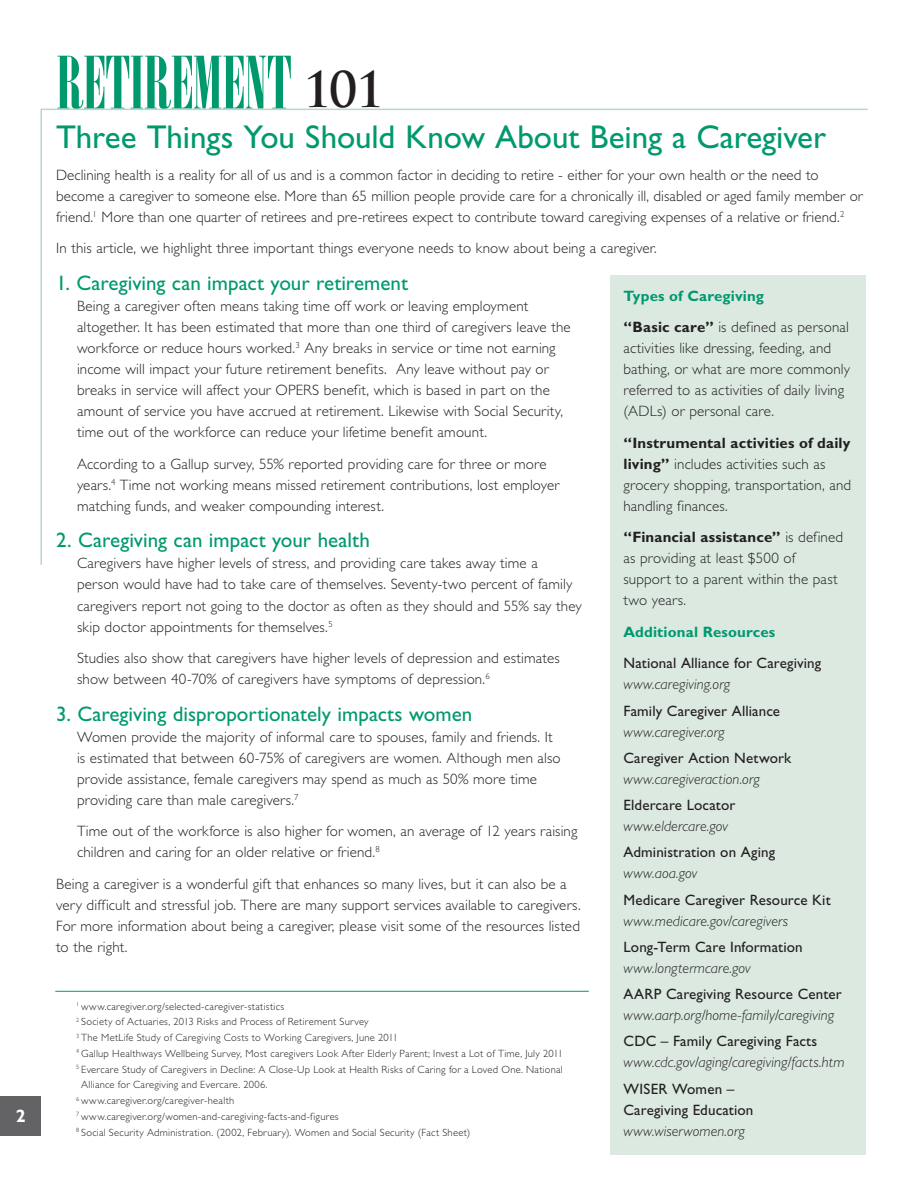
<style>
.page{position:relative;width:921px;height:1191px;background:#fff}
.page>*{position:absolute;margin:0;border:0;box-sizing:border-box;transform-origin:0 0}
.t1{font:72px "Onyx";color:#00996e}
.t2{font:33px "Gill Sans Std";letter-spacing:-.005em;color:#00996e}
.t3{font:21px "Gill Sans Std";color:#00996e}
.t4{font:700 18px "Gill Sans Std";color:#fff}
.t5{font:300 15px/21px "Gill Sans Std";letter-spacing:.01em;color:#231f20}
.t6{font:15px/21px "Gill Sans Std";letter-spacing:.01em;color:#231f20}
.t7{font:italic 300 15px "Gill Sans Std";letter-spacing:.01em;color:#231f20}
.t8{font:700 15px "Gill Sans Std";letter-spacing:.01em;color:#00996e}
.t9{font:300 10.5px "Gill Sans Std";letter-spacing:.025em;color:#231f20}
.s1{font-family:"Trajan Pro";font-weight:700;font-size:48px;color:#231f20}
.s2{font-weight:700;color:#00996e}
.s3{font-weight:700}
</style>
<div class="page">
<svg style="left:40px;top:108px;width:828px;height:458px"></svg>
<div style="left:0;top:1096px;width:40px;height:39px;background:#636366"></div>
<hr style="left:55px;top:991px;width:534px;height:1px;background:#00996e">
<div style="left:610px;top:275px;width:255px;height:879px;background:#dbe9e1"></div>
<p class="t4" style="left:16px;top:1105px;width:11px">2</p>
<h1 class="t1" style="left:57px;top:41px;width:329px">RETIREMENT <span class="s1">101</span></h1>
<h2 class="t2" style="left:56px;top:118px;width:771px">Three Things You Should Know About Being a Caregiver</h2>
<p class="t5" style="left:56px;top:164px;width:808px">Declining health is a reality for all of us and is a common factor in deciding to retire - either for your own health or the need to become a caregiver to someone else. More than 65 million people provide care for a chronically ill, disabled or aged family member or friend.<sup>1</sup> More than one quarter of retirees and pre-retirees expect to contribute toward caregiving expenses of a relative or friend.<sup>2</sup></p>
<p class="t5" style="left:56px;top:238px;width:602px">In this article, we highlight three important things everyone needs to know about being a caregiver.</p>
<h3 class="t3" style="left:56px;top:271px;width:353px">1. Caregiving can impact your retirement</h3>
<p class="t5" style="left:77px;top:296px;width:495px">Being a caregiver often means taking time off work or leaving employment altogether. It has been estimated that more than one third of caregivers leave the workforce or reduce hours worked.<sup>3</sup> Any breaks in service or time not earning income will impact your future retirement benefits. Any leave without pay or breaks in service will affect your OPERS benefit, which is based in part on the amount of service you have accrued at retirement. Likewise with Social Security, time out of the workforce can reduce your lifetime benefit amount.</p>
<p class="t5" style="left:77px;top:453px;width:484px">According to a Gallup survey, 55% reported providing care for three or more years.<sup>4</sup> Time not working means missed retirement contributions, lost employer matching funds, and weaker compounding interest.</p>
<h3 class="t3" style="left:56px;top:528px;width:315px">2. Caregiving can impact your health</h3>
<p class="t5" style="left:77px;top:553px;width:506px">Caregivers have higher levels of stress, and providing care takes away time a person would have had to take care of themselves. Seventy-two percent of family caregivers report not going to the doctor as often as they should and 55% say they skip doctor appointments for themselves.<sup>5</sup></p>
<p class="t5" style="left:77px;top:647px;width:484px">Studies also show that caregivers have higher levels of depression and estimates show between 40-70% of caregivers have symptoms of depression.<sup>6</sup></p>
<h3 class="t3" style="left:56px;top:701px;width:418px">3. Caregiving disproportionately impacts women</h3>
<p class="t5" style="left:77px;top:726px;width:485px">Women provide the majority of informal care to spouses, family and friends. It is estimated that between 60-75% of caregivers are women. Although men also provide assistance, female caregivers may spend as much as 50% more time providing care than male caregivers.<sup>7</sup></p>
<p class="t5" style="left:77px;top:821px;width:502px">Time out of the workforce is also higher for women, an average of 12 years raising children and caring for an older relative or friend.<sup>8</sup></p>
<p class="t5" style="left:56px;top:873px;width:526px">Being a caregiver is a wonderful gift that enhances so many lives, but it can also be a very difficult and stressful job. There are many support services available to caregivers.<br>For more information about being a caregiver, please visit some of the resources listed to the right.</p>
<p class="t5" style="left:623px;top:280px;width:227px;line-height:31.5px"><span class="s2">Types of Caregiving<br></span><span class="s3">“Basic care”</span> is defined as personal</p>
<p class="t5" style="left:623px;top:338px;width:228px">activities like dressing, feeding, and bathing, or what are more commonly referred to as activities of daily living (ADLs) or personal care.</p>
<p class="t5" style="left:623px;top:432px;width:229px"><span class="s3">“Instrumental activities of daily living”</span> includes activities such as grocery shopping, transportation, and handling finances.</p>
<p class="t5" style="left:623px;top:527px;width:221px"><span class="s3">“Financial assistance”</span> is defined as providing at least $500 of support to a parent within the past two years.</p>
<p class="t8" style="left:623px;top:623px;width:153px">Additional Resources</p>
<p class="t6" style="left:623px;top:653px;width:199px">National Alliance for Caregiving</p>
<p class="t7" style="left:623px;top:676px;width:108px">www.caregiving.org</p>
<p class="t6" style="left:623px;top:700px;width:158px">Family Caregiver Alliance</p>
<p class="t7" style="left:623px;top:723px;width:103px">www.caregiver.org</p>
<p class="t6" style="left:623px;top:747px;width:169px">Caregiver Action Network</p>
<p class="t7" style="left:623px;top:770px;width:138px">www.caregiveraction.org</p>
<p class="t6" style="left:623px;top:794px;width:113px">Eldercare Locator</p>
<p class="t7" style="left:623px;top:817px;width:106px">www.eldercare.gov</p>
<p class="t6" style="left:623px;top:842px;width:153px">Administration on Aging</p>
<p class="t7" style="left:623px;top:865px;width:75px">www.aoa.gov</p>
<p class="t6" style="left:623px;top:889px;width:209px">Medicare Caregiver Resource Kit</p>
<p class="t7" style="left:623px;top:912px;width:166px">www.medicare.gov/caregivers</p>
<p class="t6" style="left:623px;top:936px;width:181px">Long-Term Care Information</p>
<p class="t7" style="left:623px;top:959px;width:129px">www.longtermcare.gov</p>
<p class="t6" style="left:623px;top:983px;width:220px">AARP Caregiving Resource Center</p>
<p class="t7" style="left:623px;top:1006px;width:212px">www.aarp.org/home-family/caregiving</p>
<p class="t6" style="left:623px;top:1031px;width:195px">CDC – Family Caregiving Facts</p>
<p class="t7" style="left:623px;top:1054px;width:222px">www.cdc.gov/aging/caregiving/facts.htm</p>
<p class="t6" style="left:623px;top:1078px;width:131px">WISER Women –<br>Caregiving Education</p>
<p class="t7" style="left:623px;top:1122px;width:123px">www.wiserwomen.org</p>
<p class="t9" style="left:76px;top:1000px;width:209px"><sup>1</sup> www.caregiver.org/selected-caregiver-statistics</p>
<p class="t9" style="left:76px;top:1016px;width:294px"><sup>2</sup> Society of Actuaries, 2013 Risks and Process of Retirement Survey</p>
<p class="t9" style="left:76px;top:1031px;width:323px"><sup>3</sup> The MetLife Study of Caregiving Costs to Working Caregivers, June 2011</p>
<p class="t9" style="left:76px;top:1047px;width:488px"><sup>4</sup> Gallup Healthways Wellbeing Survey, Most caregivers Look After Elderly Parent; Invest a Lot of Time, July 2011</p>
<p class="t9" style="left:76px;top:1063px;width:488px"><sup>5</sup> Evercare Study of Caregivers in Decline: A Close-Up Look at Health Risks of Caring for a Loved One. National</p>
<p class="t9" style="left:81px;top:1079px;width:188px">Alliance for Caregiving and Evercare. 2006.</p>
<p class="t9" style="left:76px;top:1094px;width:159px"><sup>6</sup> www.caregiver.org/caregiver-health</p>
<p class="t9" style="left:76px;top:1110px;width:264px"><sup>7</sup> www.caregiver.org/women-and-caregiving-facts-and-figures</p>
<p class="t9" style="left:76px;top:1126px;width:395px"><sup>8</sup> Social Security Administration. (2002, February). Women and Social Security (Fact Sheet)</p>
</div>
